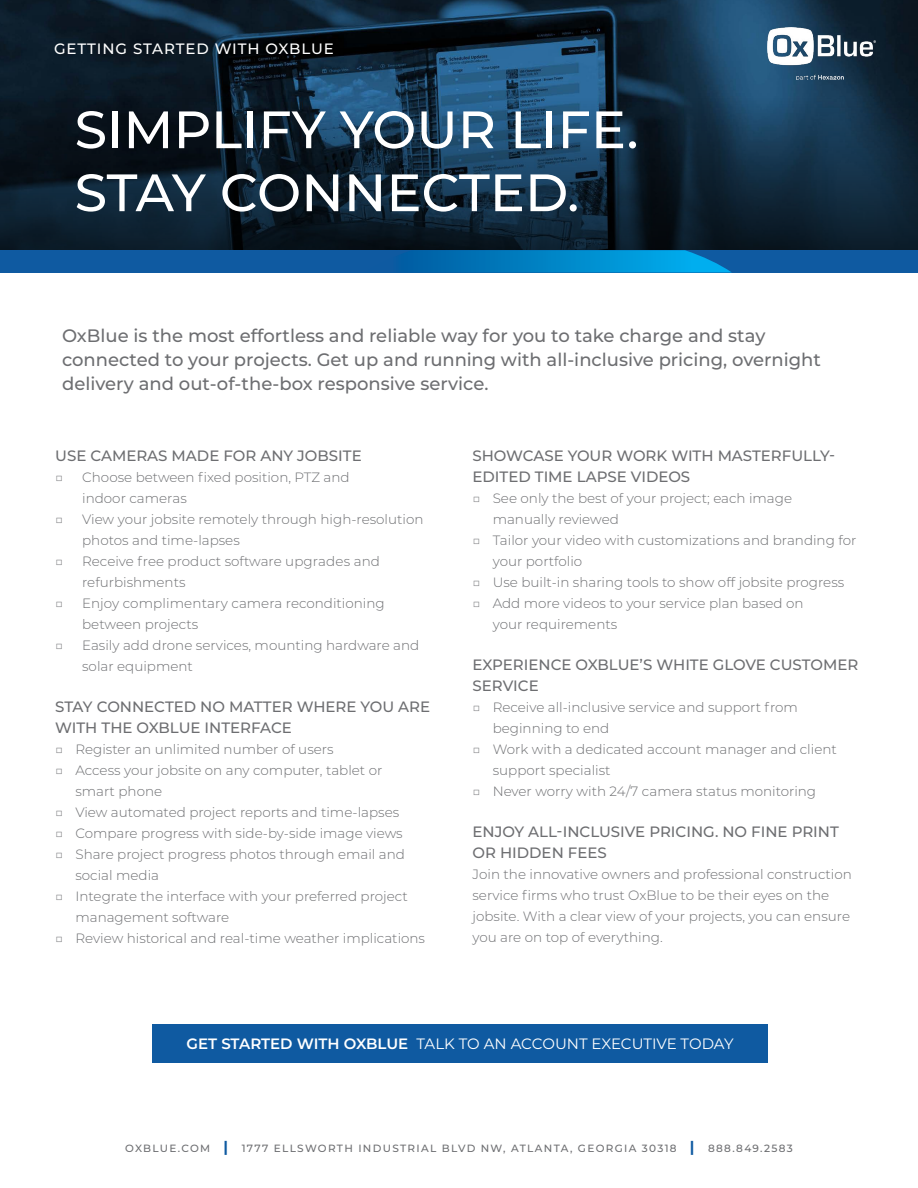
<style>
.page{position:relative;width:918px;height:1188px;background:#fff}
.page>*{position:absolute;margin:0;border:0;box-sizing:border-box;transform-origin:0 0}
.t1{font:500 52.5px/63px "Montserrat";color:#fff}
.t2{font:500 18px/24px "Montserrat";color:#6d6e71}
.t3{font:500 15px/21px "Montserrat";color:#6d6e71}
.t4{font:15px "Montserrat";letter-spacing:-.01em;color:#fff}
.t5{font:500 15px "Montserrat";letter-spacing:.06em;color:#fff}
.t6{font:300 13.5px/21px "Montserrat";color:#6d6e71}
.t7{font:500 10.5px "Montserrat";letter-spacing:.125em;color:#6d6e71}
.s1{font-weight:600}
.s2{font-weight:700;font-size:15px;color:#0f5aa1}
</style>
<div class="page">
<img style="left:0;top:0;width:918px;height:97px">
<svg style="left:0;top:97px;width:918px;height:153px;background:#0f2638"></svg>
<img style="left:768px;top:28px;width:108px;height:52px">
<div style="left:0;top:250px;width:918px;height:22px;background:#0f5aa1"></div>
<svg style="left:399px;top:250px;width:332px;height:22px"></svg>
<div style="left:152px;top:1024px;width:616px;height:39px;background:#0f5aa1"></div>
<p class="t5" style="left:54px;top:39px;width:282px">GETTING STARTED WITH OXBLUE</p>
<h1 class="t1" style="left:75px;top:96px;width:566px">SIMPLIFY YOUR LIFE.<br>STAY CONNECTED.</h1>
<h2 class="t2" style="left:62px;top:323px;width:760px">OxBlue is the most effortless and reliable way for you to take charge and stay connected to your projects. Get up and running with all-inclusive pricing, overnight delivery and out-of-the-box responsive service.</h2>
<p class="t3" style="left:55px;top:444px;width:308px">USE CAMERAS MADE FOR ANY JOBSITE</p>
<p class="t6" style="left:82px;top:466px;width:269px;text-indent:-27px">□ Choose between fixed position, PTZ and indoor cameras</p>
<p class="t6" style="left:82px;top:508px;width:343px;text-indent:-27px">□ View your jobsite remotely through high-resolution photos and time-lapses</p>
<p class="t6" style="left:82px;top:550px;width:299px;text-indent:-27px">□ Receive free product software upgrades and refurbishments</p>
<p class="t6" style="left:82px;top:592px;width:304px;text-indent:-27px">□ Enjoy complimentary camera reconditioning between projects</p>
<p class="t6" style="left:82px;top:634px;width:339px;text-indent:-27px">□ Easily add drone services, mounting hardware and solar equipment</p>
<p class="t3" style="left:55px;top:695px;width:377px">STAY CONNECTED NO MATTER WHERE YOU ARE<br>WITH THE OXBLUE INTERFACE</p>
<p class="t6" style="left:55px;top:738px;width:280px">□ Register an unlimited number of users</p>
<p class="t6" style="left:75px;top:759px;width:309px;text-indent:-20px">□ Access your jobsite on any computer, tablet or smart phone</p>
<p class="t6" style="left:55px;top:801px;width:345px">□ View automated project reports and time-lapses</p>
<p class="t6" style="left:55px;top:822px;width:349px">□ Compare progress with side-by-side image views</p>
<p class="t6" style="left:75px;top:843px;width:331px;text-indent:-20px">□ Share project progress photos through email and social media</p>
<p class="t6" style="left:75px;top:885px;width:334px;text-indent:-20px">□ Integrate the interface with your preferred project management software</p>
<p class="t6" style="left:55px;top:927px;width:371px">□ Review historical and real-time weather implications</p>
<p class="t3" style="left:472px;top:444px;width:364px">SHOWCASE YOUR WORK WITH MASTERFULLY-<br>EDITED TIME LAPSE VIDEOS</p>
<p class="t6" style="left:493px;top:487px;width:301px;text-indent:-20px">□ See only the best of your project; each image manually reviewed</p>
<p class="t6" style="left:493px;top:529px;width:365px;text-indent:-20px">□ Tailor your video with customizations and branding for your portfolio</p>
<p class="t6" style="left:472px;top:571px;width:373px">□ Use built-in sharing tools to show off jobsite progress</p>
<p class="t6" style="left:493px;top:592px;width:312px;text-indent:-20px">□ Add more videos to your service plan based on your requirements</p>
<p class="t3" style="left:472px;top:653px;width:387px">EXPERIENCE OXBLUE’S WHITE GLOVE CUSTOMER<br>SERVICE</p>
<p class="t6" style="left:493px;top:696px;width:307px;text-indent:-20px">□ Receive all-inclusive service and support from beginning to end</p>
<p class="t6" style="left:493px;top:738px;width:346px;text-indent:-20px">□ Work with a dedicated account manager and client support specialist</p>
<p class="t6" style="left:472px;top:780px;width:345px">□ Never worry with 24/7 camera status monitoring</p>
<p class="t3" style="left:472px;top:821px;width:368px">ENJOY ALL-INCLUSIVE PRICING. NO FINE PRINT<br>OR HIDDEN FEES</p>
<p class="t6" style="left:472px;top:863px;width:381px">Join the innovative owners and professional construction service firms who trust OxBlue to be their eyes on the jobsite. With a clear view of your projects, you can ensure you are on top of everything.</p>
<p class="t4" style="left:187px;top:1033px;width:549px"><span class="s1">GET STARTED WITH OXBLUE</span> TALK TO AN ACCOUNT EXECUTIVE TODAY</p>
<p class="t7" style="left:125px;top:1141px;width:669px">OXBLUE.COM <span class="s2">|</span> 1777 ELLSWORTH INDUSTRIAL BLVD NW, ATLANTA, GEORGIA 30318 <span class="s2">|</span> 888.849.2583</p>
</div>
